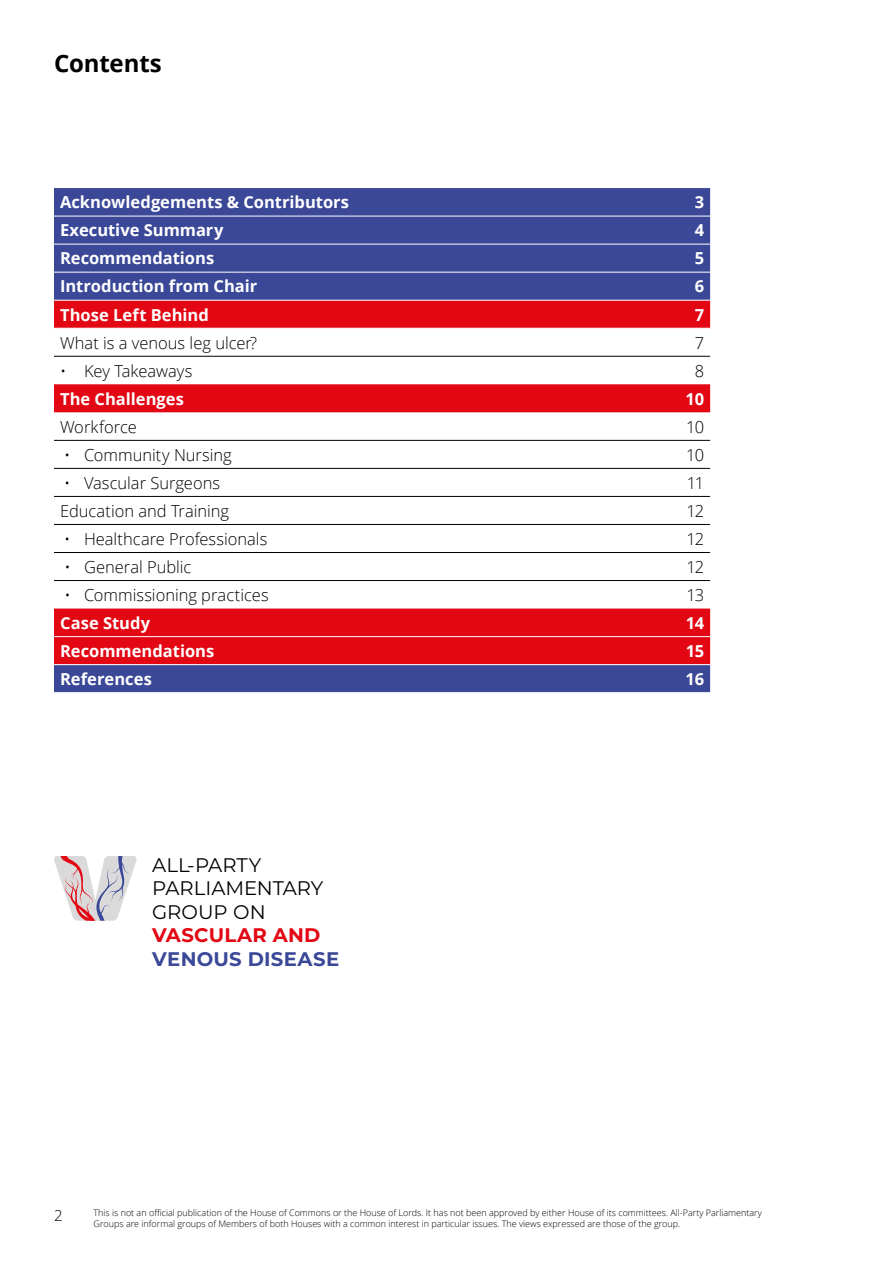
<style>
.page{position:relative;width:893px;height:1263px;background:#fff}
.page>*{position:absolute;margin:0;border:0;box-sizing:border-box;transform-origin:0 0}
.t1{font:700 24px "Open Sans";letter-spacing:-.005em;color:#000}
.t2{font:19.65px/23.5px "Montserrat";color:#000}
.t3{font:700 19.65px "Montserrat";letter-spacing:.015em;color:#3b4898}
.t4{font:700 19.65px "Montserrat";letter-spacing:.01em;color:#e30613}
.t5{font:300 16.5px "Open Sans";color:#000}
.t6{font:700 16.5px "Open Sans";color:#fff}
.t7{font:300 15px "Open Sans";color:#000}
.t8{font:300 9px/10.8px "Open Sans";color:#000}
</style>
<div class="page">
<div style="left:54px;top:188px;width:656px;height:504px;background:#3b4898"></div>
<svg style="left:54px;top:301px;width:656px;height:363px"></svg>
<hr style="left:54px;top:216px;width:656px;height:1px;background:#fff">
<hr style="left:54px;top:244px;width:656px;height:1px;background:#fff">
<hr style="left:54px;top:272px;width:656px;height:1px;background:#fff">
<hr style="left:54px;top:300px;width:656px;height:1px;background:#fff">
<hr style="left:54px;top:328px;width:656px;height:1px;background:#fff">
<hr style="left:54px;top:440px;width:656px;height:1px;background:#000">
<hr style="left:54px;top:468px;width:656px;height:1px;background:#000">
<hr style="left:54px;top:496px;width:656px;height:1px;background:#000">
<hr style="left:54px;top:524px;width:656px;height:1px;background:#000">
<hr style="left:54px;top:552px;width:656px;height:1px;background:#000">
<hr style="left:54px;top:580px;width:656px;height:1px;background:#000">
<hr style="left:54px;top:356px;width:656px;height:1px;background:#000">
<hr style="left:54px;top:636px;width:656px;height:1px;background:#fff">
<hr style="left:54px;top:664px;width:656px;height:1px;background:#fff">
<svg style="left:54px;top:856px;width:83px;height:64px"></svg>
<h1 class="t1" style="left:54px;top:47px;width:109px">Contents</h1>
<h3 class="t6" style="left:60px;top:191px;width:291px">Acknowledgements &amp; Contributors</h3>
<h3 class="t6" style="left:695px;top:191px;width:11px">3</h3>
<h3 class="t6" style="left:60px;top:219px;width:165px">Executive Summary</h3>
<h3 class="t6" style="left:695px;top:219px;width:11px">4</h3>
<h3 class="t6" style="left:60px;top:247px;width:156px">Recommendations</h3>
<h3 class="t6" style="left:695px;top:247px;width:11px">5</h3>
<h3 class="t6" style="left:60px;top:275px;width:199px">Introduction from Chair</h3>
<h3 class="t6" style="left:695px;top:275px;width:11px">6</h3>
<h3 class="t6" style="left:60px;top:303px;width:150px">Those Left Behind</h3>
<h3 class="t6" style="left:695px;top:303px;width:11px">7</h3>
<h3 class="t5" style="left:60px;top:331px;width:199px">What is a venous leg ulcer?</h3>
<h3 class="t5" style="left:695px;top:331px;width:11px">7</h3>
<h3 class="t5" style="left:60px;top:359px;width:134px">• Key Takeaways</h3>
<h3 class="t5" style="left:695px;top:359px;width:11px">8</h3>
<h3 class="t6" style="left:60px;top:387px;width:126px">The Challenges</h3>
<h3 class="t6" style="left:685px;top:387px;width:20px">10</h3>
<h3 class="t5" style="left:60px;top:415px;width:78px">Workforce</h3>
<h3 class="t5" style="left:686px;top:415px;width:19px">10</h3>
<h3 class="t5" style="left:64px;top:443px;width:169px">• Community Nursing</h3>
<h3 class="t5" style="left:686px;top:443px;width:19px">10</h3>
<h3 class="t5" style="left:64px;top:471px;width:157px">• Vascular Surgeons</h3>
<h3 class="t5" style="left:687px;top:471px;width:19px">11</h3>
<h3 class="t5" style="left:60px;top:499px;width:171px">Education and Training</h3>
<h3 class="t5" style="left:687px;top:499px;width:19px">12</h3>
<h3 class="t5" style="left:64px;top:527px;width:205px">• Healthcare Professionals</h3>
<h3 class="t5" style="left:687px;top:527px;width:19px">12</h3>
<h3 class="t5" style="left:64px;top:555px;width:129px">• General Public</h3>
<h3 class="t5" style="left:687px;top:555px;width:19px">12</h3>
<h3 class="t5" style="left:64px;top:584px;width:206px">• Commissioning practices</h3>
<h3 class="t5" style="left:687px;top:584px;width:19px">13</h3>
<h3 class="t6" style="left:60px;top:611px;width:91px">Case Study</h3>
<h3 class="t6" style="left:686px;top:611px;width:20px">14</h3>
<h3 class="t6" style="left:60px;top:639px;width:156px">Recommendations</h3>
<h3 class="t6" style="left:686px;top:639px;width:20px">15</h3>
<h3 class="t6" style="left:60px;top:667px;width:93px">References</h3>
<h3 class="t6" style="left:686px;top:667px;width:20px">16</h3>
<h2 class="t2" style="left:152px;top:852px;width:173px">ALL-PARTY<br>PARLIAMENTARY<br>GROUP ON</h2>
<h2 class="t4" style="left:152px;top:921px;width:170px">VASCULAR AND</h2>
<h2 class="t3" style="left:152px;top:945px;width:188px">VENOUS DISEASE</h2>
<h3 class="t7" style="left:54px;top:1205px;width:10px">2</h3>
<p class="t8" style="left:94px;top:1207px;width:670px">This is not an official publication of the House of Commons or the House of Lords. It has not been approved by either House of its committees. All-Party Parliamentary<br>Groups are informal groups of Members of both Houses with a common interest in particular issues. The views expressed are those of the group.</p>
</div>
